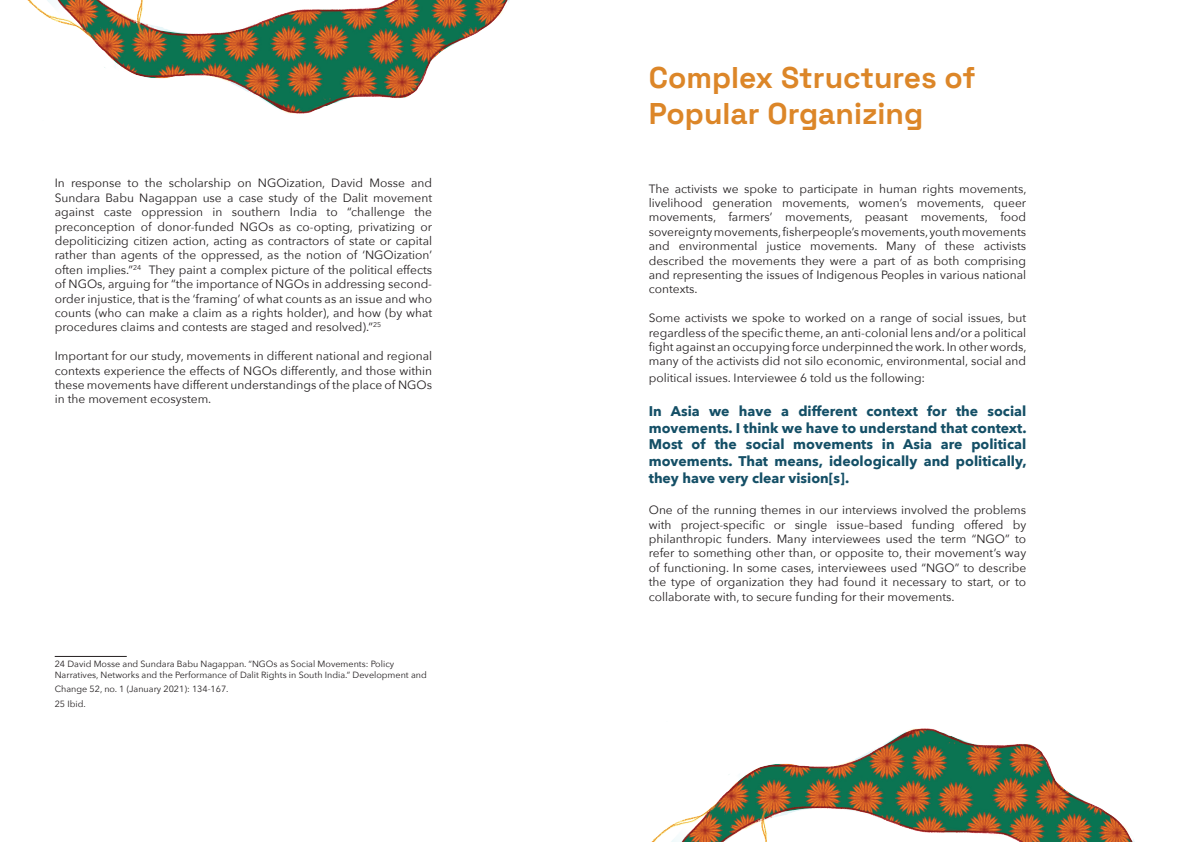
<style>
.page{position:relative;width:1191px;height:842px;background:#fff}
.page>*{position:absolute;margin:0;border:0;box-sizing:border-box;transform-origin:0 0}
.t1{font:300 30px/36px "Space Grotesk";color:#dc8628}
.t2{font:700 14px/16.8px "Avenir Next";color:#144f66;text-align:justify}
.t3{font:12px/14.4px "Avenir Next";color:#231f20;text-align:justify}
.t4{font:9px/10.8px "Avenir Next";color:#231f20}
</style>
<div class="page">
<hr style="left:55px;top:656px;width:72px;height:1px;background:#231f20">
<img style="left:27px;top:0;width:483px;height:114px">
<img style="left:652px;top:728px;width:482px;height:114px">
<p class="t3" style="left:55px;top:176px;width:379px">In response to the scholarship on NGOization, David Mosse and Sundara Babu Nagappan use a case study of the Dalit movement against caste oppression in southern India to “challenge the preconception of donor-funded NGOs as co-opting, privatizing or depoliticizing citizen action, acting as contractors of state or capital rather than agents of the oppressed, as the notion of ‘NGOization’ often implies.”<sup>24</sup><sup>1</sup> They paint a complex picture of the political effects of NGOs, arguing for “the importance of NGOs in addressing second&shy;order injustice, that is the ‘framing’ of what counts as an issue and who counts (who can make a claim as a rights holder), and how (by what procedures claims and contests are staged and resolved).”<sup>25</sup></p>
<p class="t3" style="left:55px;top:348px;width:379px">Important for our study, movements in different national and regional contexts experience the effects of NGOs differently, and those within these movements have different understandings of the place of NGOs in the movement ecosystem.</p>
<p class="t4" style="left:55px;top:658px;width:373px">24 David Mosse and Sundara Babu Nagappan. “NGOs as Social Movements: Policy<br>Narratives, Networks and the Performance of Dalit Rights in South India.” Development and</p>
<p class="t4" style="left:55px;top:682px;width:175px;line-height:14.4px">Change 52, no. 1 (January 2021): 134-167.<br>25 Ibid.</p>
<h1 class="t1" style="left:649px;top:58px;width:328px">Complex Structures of<br>Popular Organizing</h1>
<p class="t3" style="left:649px;top:181px;width:379px">The activists we spoke to participate in human rights movements, livelihood generation movements, women’s movements, queer movements, farmers’ movements, peasant movements, food sovereignty movements, fisherpeople’s movements, youth movements and environmental justice movements. Many of these activists described the movements they were a part of as both comprising and representing the issues of Indigenous Peoples in various national contexts.</p>
<p class="t3" style="left:649px;top:310px;width:379px">Some activists we spoke to worked on a range of social issues, but regardless of the specific theme, an anti-colonial lens and/or a political fight against an occupying force underpinned the work. In other words, many of the activists did not silo economic, environmental, social and</p>
<p class="t3" style="left:649px;top:370px;width:278px">political issues. Interviewee 6 told us the following:</p>
<p class="t2" style="left:649px;top:402px;width:379px">In Asia we have a different context for the social movements. I think we have to understand that context.<br>Most of the social movements in Asia are political movements. That means, ideologically and politically, they have very clear vision[s].</p>
<p class="t3" style="left:649px;top:502px;width:379px">One of the running themes in our interviews involved the problems with project-specific or single issue–based funding offered by philanthropic funders. Many interviewees used the term “NGO” to refer to something other than, or opposite to, their movement’s way of functioning. In some cases, interviewees used “NGO” to describe the type of organization they had found it necessary to start, or to collaborate with, to secure funding for their movements.</p>
</div>
